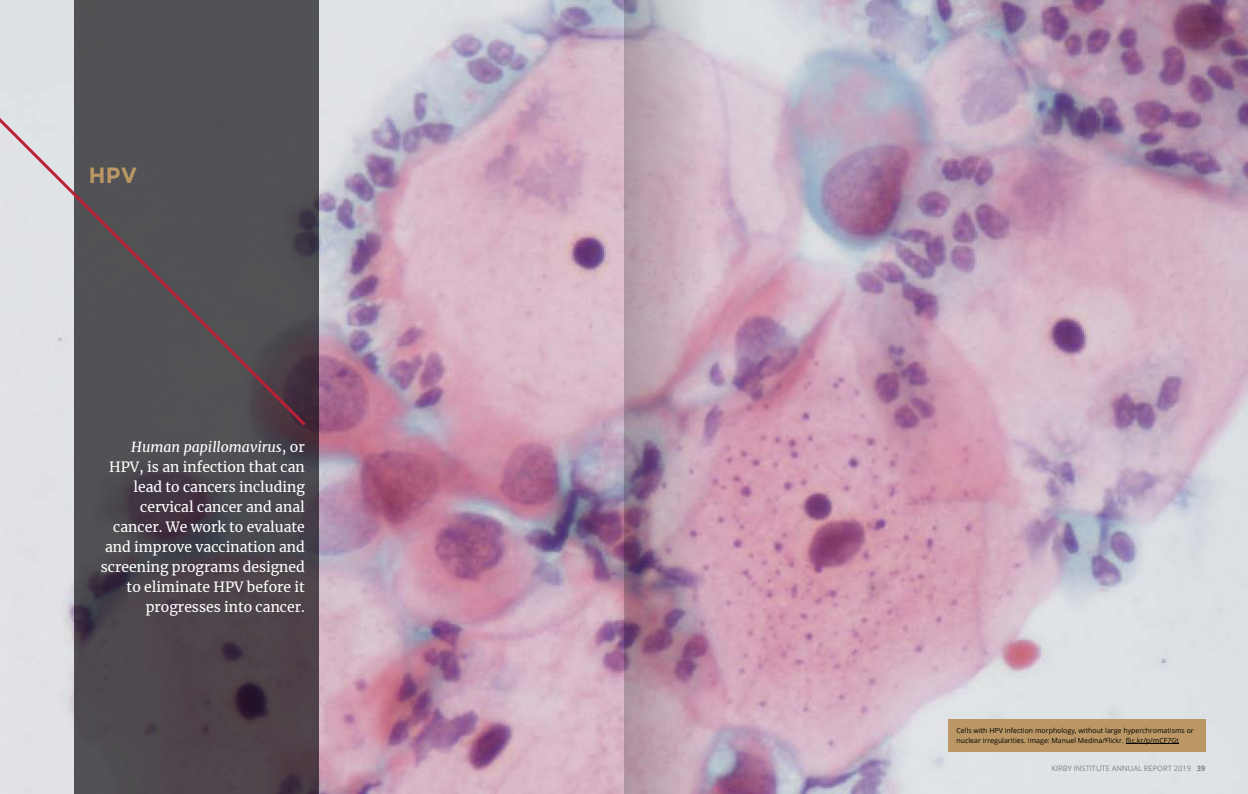
<style>
.page{position:relative;width:1248px;height:794px;background:#fff}
.page>*{position:absolute;margin:0;border:0;box-sizing:border-box;transform-origin:0 0}
.t1{font:700 22px "Gotham";color:#ba9764}
.t2{font:14px/20px "Merriweather";color:#fff;text-align:right}
.t3{font:7.5px "Open Sans";color:#808285}
.t4{font:7px/10px "Open Sans";color:#000}
.s1{font-style:italic}
.s2{font-weight:700}
</style>
<div class="page">
<img style="left:0;top:0;width:1247px;height:794px">
<svg style="left:74px;top:0;width:245px;height:794px;background:#4a434b"></svg>
<svg style="left:0;top:0;width:309px;height:429px;background:#747276"></svg>
<div style="left:947px;top:719px;width:258px;height:32px;background:#ba9764"></div>
<hr style="left:1125px;top:743px;width:53px;height:1px;background:#000">
<svg style="left:624px;top:0;width:134px;height:794px;background:#bf9fb2"></svg>
<h1 class="t1" style="left:89px;top:162px;width:50px">HPV</h1>
<p class="t2" style="left:101px;top:437px;width:205px"><span class="s1">Human papillomavirus</span>, or<br>HPV, is an infection that can lead to cancers including cervical cancer and anal cancer. We work to evaluate and improve vaccination and screening programs designed to eliminate HPV before it progresses into cancer.</p>
<p class="t4" style="left:956px;top:725px;width:239px">Cells with HPV infection morphology, without large hyperchromatisms or nuclear irregularities. Image: Manuel Medina/Flickr. flic.kr/p/mCF7Gt</p>
<p class="t3" style="left:1051px;top:763px;width:155px">KIRBY INSTITUTE ANNUAL REPORT 2019 <span class="s2">39</span></p>
</div>
